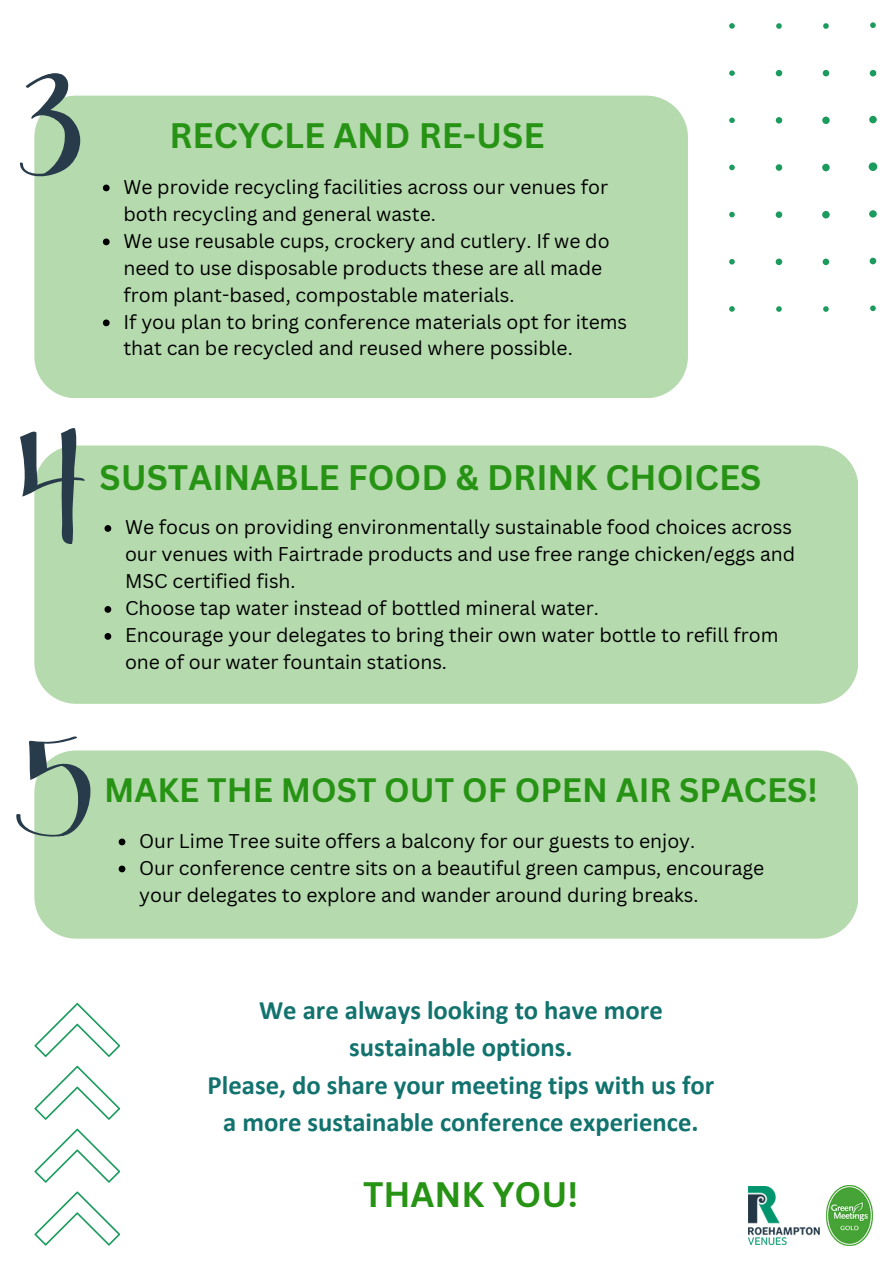
<style>
.page{position:relative;width:893px;height:1264px;background:#fff}
.page>*{position:absolute;margin:0;border:0;box-sizing:border-box;transform-origin:0 0}
.t1{font:700 34.5px "Canva Sans";color:#279314}
.t2{font:700 33px "Canva Sans";color:#279314}
.t3{font:700 26.7px/37.3px "Calibri";color:#12736e;text-align:center}
.t4{font:19.35px/27px "Canva Sans";color:#000}
</style>
<div class="page">
<img style="left:748px;top:1186px;width:71px;height:58px">
<img style="left:826px;top:1185px;width:46px;height:60px">
<div style="left:34px;top:750px;width:824px;height:188px;background:#b5daae"></div>
<svg style="left:34px;top:1002px;width:86px;height:54px"></svg>
<svg style="left:34px;top:1065px;width:86px;height:54px"></svg>
<svg style="left:34px;top:1128px;width:86px;height:54px"></svg>
<svg style="left:34px;top:1191px;width:86px;height:54px"></svg>
<svg style="left:729px;top:22px;width:149px;height:289px"></svg>
<div style="left:34px;top:96px;width:654px;height:302px;background:#b5daae"></div>
<div style="left:34px;top:445px;width:824px;height:258px;background:#b5daae"></div>
<svg style="left:20px;top:73px;width:60px;height:104px"></svg>
<svg style="left:20px;top:428px;width:65px;height:116px"></svg>
<svg style="left:16px;top:736px;width:74px;height:100px"></svg>
<svg style="left:104px;top:525px;width:7px;height:7px"></svg>
<svg style="left:104px;top:606px;width:7px;height:6px"></svg>
<svg style="left:104px;top:633px;width:7px;height:6px"></svg>
<svg style="left:103px;top:184px;width:7px;height:7px"></svg>
<svg style="left:103px;top:238px;width:7px;height:7px"></svg>
<svg style="left:103px;top:319px;width:7px;height:7px"></svg>
<svg style="left:119px;top:838px;width:6px;height:7px"></svg>
<svg style="left:119px;top:865px;width:6px;height:7px"></svg>
<p class="t1" style="left:169px;top:111px;width:376px">RECYCLE AND RE-USE</p>
<p class="t4" style="left:123px;top:172px;width:486px">We provide recycling facilities across our venues for both recycling and general waste.</p>
<p class="t4" style="left:123px;top:226px;width:488px">We use reusable cups, crockery and cutlery. If we do need to use disposable products these are all made from plant-based, compostable materials.</p>
<p class="t4" style="left:123px;top:307px;width:505px">If you plan to bring conference materials opt for items that can be recycled and reused where possible.</p>
<p class="t1" style="left:99px;top:453px;width:663px">SUSTAINABLE FOOD &amp; DRINK CHOICES</p>
<p class="t4" style="left:125px;top:513px;width:671px">We focus on providing environmentally sustainable food choices across our venues with Fairtrade products and use free range chicken/eggs and<br>MSC certified fish.</p>
<p class="t4" style="left:125px;top:594px;width:475px">Choose tap water instead of bottled mineral water.</p>
<p class="t4" style="left:125px;top:621px;width:655px">Encourage your delegates to bring their own water bottle to refill from one of our water fountain stations.</p>
<p class="t2" style="left:104px;top:767px;width:715px">MAKE THE MOST OUT OF OPEN AIR SPACES!</p>
<p class="t4" style="left:139px;top:826px;width:557px">Our Lime Tree suite offers a balcony for our guests to enjoy.</p>
<p class="t4" style="left:139px;top:853px;width:626px">Our conference centre sits on a beautiful green campus, encourage your delegates to explore and wander around during breaks.</p>
<p class="t3" style="left:259px;top:993px;width:405px">We are always looking to have more sustainable options.</p>
<p class="t3" style="left:208px;top:1068px;width:508px">Please, do share your meeting tips with us for a more sustainable conference experience.</p>
<p class="t1" style="left:363px;top:1169px;width:217px">THANK YOU!</p>
</div>
